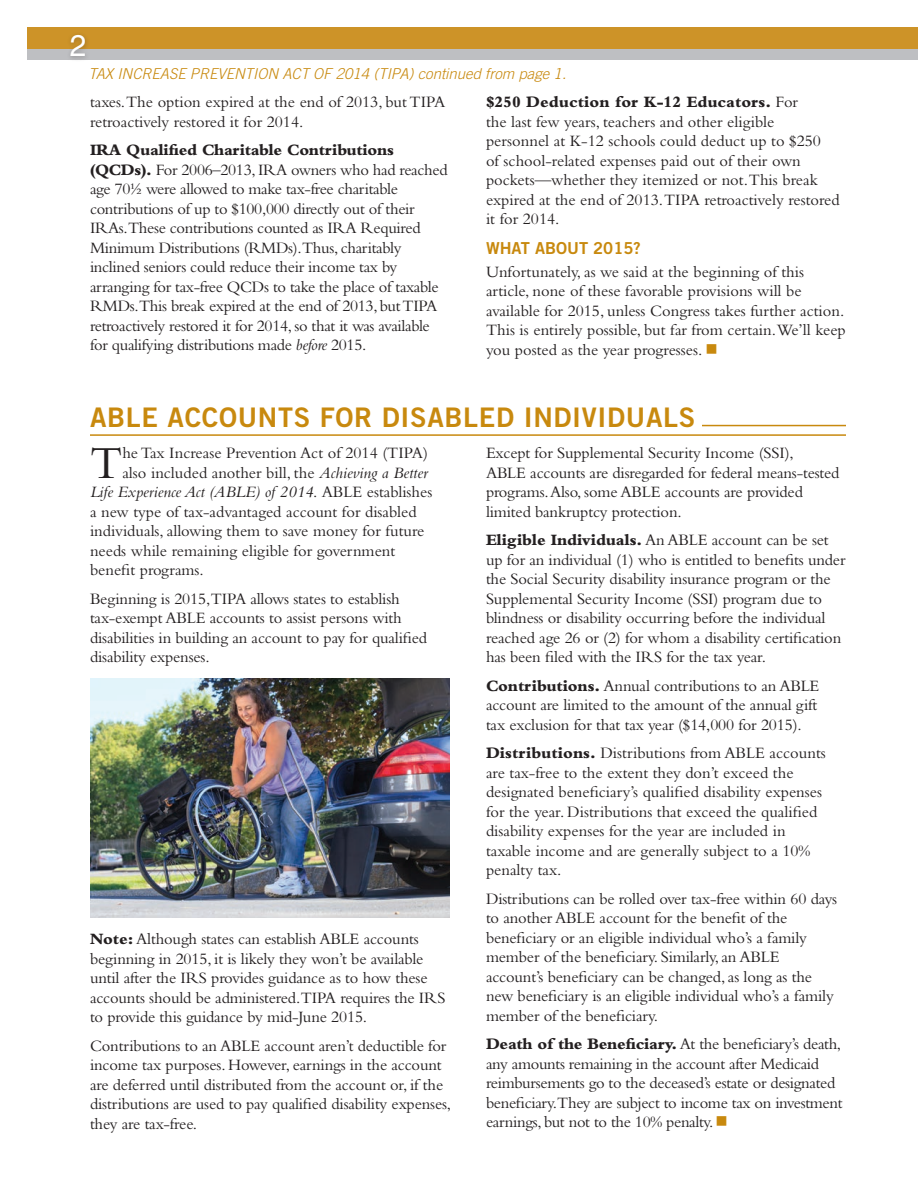
<style>
.page{position:relative;width:918px;height:1188px;background:#fff}
.page>*{position:absolute;margin:0;border:0;box-sizing:border-box;transform-origin:0 0}
.t1{font:47.85px "Bembo Std";color:#231f20}
.t2{font:30px "Helvetica LT Std";color:#fff}
.t3{font:27px "Trade Gothic LT Std Bd 2";letter-spacing:.025em;color:#c8890e}
.t4{font:16.5px/19.5px "Bembo Std";letter-spacing:-.01em;color:#231f20}
.t5{font:italic 16.5px "Bembo Std";color:#231f20}
.t6{font:16.5px "Trade Gothic LT Std Bd 2";color:#c8890e}
.t7{font:italic 300 15px "Trade Gothic LT Std";color:#c8890e}
.s1{font-weight:800}
.s2{font-style:italic}
.s3{color:#c8890e}
.s4{font-style:normal}
</style>
<div class="page">
<div style="left:27px;top:44px;width:891px;height:16px;background:#bebfc2"></div>
<div style="left:27px;top:27px;width:891px;height:22px;background:#cd9328"></div>
<hr style="left:702px;top:425px;width:144px;height:1px;background:#c8890e">
<hr style="left:90px;top:434px;width:756px;height:2px;background:#c8890e">
<div style="left:67px;top:31px;width:24px;height:31px;background:#231f20;opacity:.3"></div>
<img style="left:90px;top:679px;width:360px;height:238px">
<h2 class="t2" style="left:70px;top:28px;width:18px">2</h2>
<p class="t7" style="left:88px;top:64px;width:479px">TAX INCREASE PREVENTION ACT OF 2014 (TIPA) continued from page 1.</p>
<p class="t4" style="left:90px;top:92px;width:357px">taxes.The option expired at the end of 2013, but TIPA retroactively restored it for 2014.</p>
<p class="t4" style="left:90px;top:140px;width:359px"><span class="s1">IRA Qualified Charitable Contributions (QCDs).</span> For 2006–2013, IRA owners who had reached age 70½ were allowed to make tax-free charitable contributions of up to $100,000 directly out of their IRAs.These contributions counted as IRA Required Minimum Distributions (RMDs).Thus, charitably inclined seniors could reduce their income tax by arranging for tax-free QCDs to take the place of taxable RMDs.This break expired at the end of 2013, but TIPA retroactively restored it for 2014, so that it was available for qualifying distributions made <span class="s2">before</span> 2015.</p>
<p class="t4" style="left:486px;top:92px;width:355px"><span class="s1">$250 Deduction for K-12 Educators.</span> For<br>the last few years, teachers and other eligible personnel at K-12 schools could deduct up to $250<br>of school-related expenses paid out of their own pockets—whether they itemized or not.This break expired at the end of 2013.TIPA retroactively restored it for 2014.</p>
<p class="t6" style="left:486px;top:238px;width:156px">WHAT ABOUT 2015?</p>
<p class="t4" style="left:486px;top:261px;width:361px">Unfortunately, as we said at the beginning of this article, none of these favorable provisions will be available for 2015, unless Congress takes further action.<br>This is entirely possible, but far from certain.We’ll keep you posted as the year progresses. <span class="s3">■</span></p>
<h3 class="t3" style="left:90px;top:401px;width:607px">ABLE ACCOUNTS FOR DISABLED INDIVIDUALS</h3>
<h1 class="t1" style="left:90px;top:435px;width:34px">T</h1>
<p class="t4" style="left:122px;top:443px;width:307px">he Tax Increase Prevention Act of 2014 (TIPA)</p>
<p class="t4" style="left:122px;top:462px;width:307px">also included another bill, the <span class="s2">Achieving a Better</span></p>
<p class="t5" style="left:90px;top:482px;width:344px">Life Experience Act (ABLE) of 2014<span class="s4">. ABLE establishes</span></p>
<p class="t4" style="left:90px;top:501px;width:328px">a new type of tax-advantaged account for disabled</p>
<p class="t4" style="left:90px;top:521px;width:336px">individuals, allowing them to save money for future</p>
<p class="t4" style="left:90px;top:540px;width:307px">needs while remaining eligible for government</p>
<p class="t4" style="left:90px;top:560px;width:115px">benefit programs.</p>
<p class="t4" style="left:90px;top:588px;width:339px">Beginning is 2015,TIPA allows states to establish tax-exempt ABLE accounts to assist persons with disabilities in building an account to pay for qualified disability expenses.</p>
<p class="t4" style="left:90px;top:929px;width:357px"><span class="s1">Note:</span> Although states can establish ABLE accounts beginning in 2015, it is likely they won’t be available until after the IRS provides guidance as to how these accounts should be administered.TIPA requires the IRS to provide this guidance by mid-June 2015.</p>
<p class="t4" style="left:90px;top:1035px;width:363px">Contributions to an ABLE account aren’t deductible for income tax purposes. However, earnings in the account are deferred until distributed from the account or, if the distributions are used to pay qualified disability expenses, they are tax-free.</p>
<p class="t4" style="left:486px;top:443px;width:355px">Except for Supplemental Security Income (SSI),<br>ABLE accounts are disregarded for federal means-tested programs. Also, some ABLE accounts are provided limited bankruptcy protection.</p>
<p class="t4" style="left:486px;top:530px;width:361px"><span class="s1">Eligible Individuals.</span> An ABLE account can be set up for an individual (1) who is entitled to benefits under the Social Security disability insurance program or the Supplemental Security Income (SSI) program due to blindness or disability occurring before the individual reached age 26 or (2) for whom a disability certification has been filed with the IRS for the tax year.</p>
<p class="t4" style="left:486px;top:675px;width:335px"><span class="s1">Contributions.</span> Annual contributions to an ABLE account are limited to the amount of the annual gift tax exclusion for that tax year ($14,000 for 2015).</p>
<p class="t4" style="left:486px;top:743px;width:341px"><span class="s1">Distributions.</span> Distributions from ABLE accounts are tax-free to the extent they don’t exceed the designated beneficiary’s qualified disability expenses for the year. Distributions that exceed the qualified disability expenses for the year are included in taxable income and are generally subject to a 10% penalty tax.</p>
<p class="t4" style="left:486px;top:888px;width:353px">Distributions can be rolled over tax-free within 60 days to another ABLE account for the benefit of the beneficiary or an eligible individual who’s a family member of the beneficiary. Similarly, an ABLE account’s beneficiary can be changed, as long as the new beneficiary is an eligible individual who’s a family member of the beneficiary.</p>
<p class="t4" style="left:486px;top:1034px;width:358px"><span class="s1">Death of the Beneficiary.</span> At the beneficiary’s death, any amounts remaining in the account after Medicaid reimbursements go to the deceased’s estate or designated beneficiary.They are subject to income tax on investment earnings, but not to the 10% penalty. <span class="s3">■</span></p>
</div>
